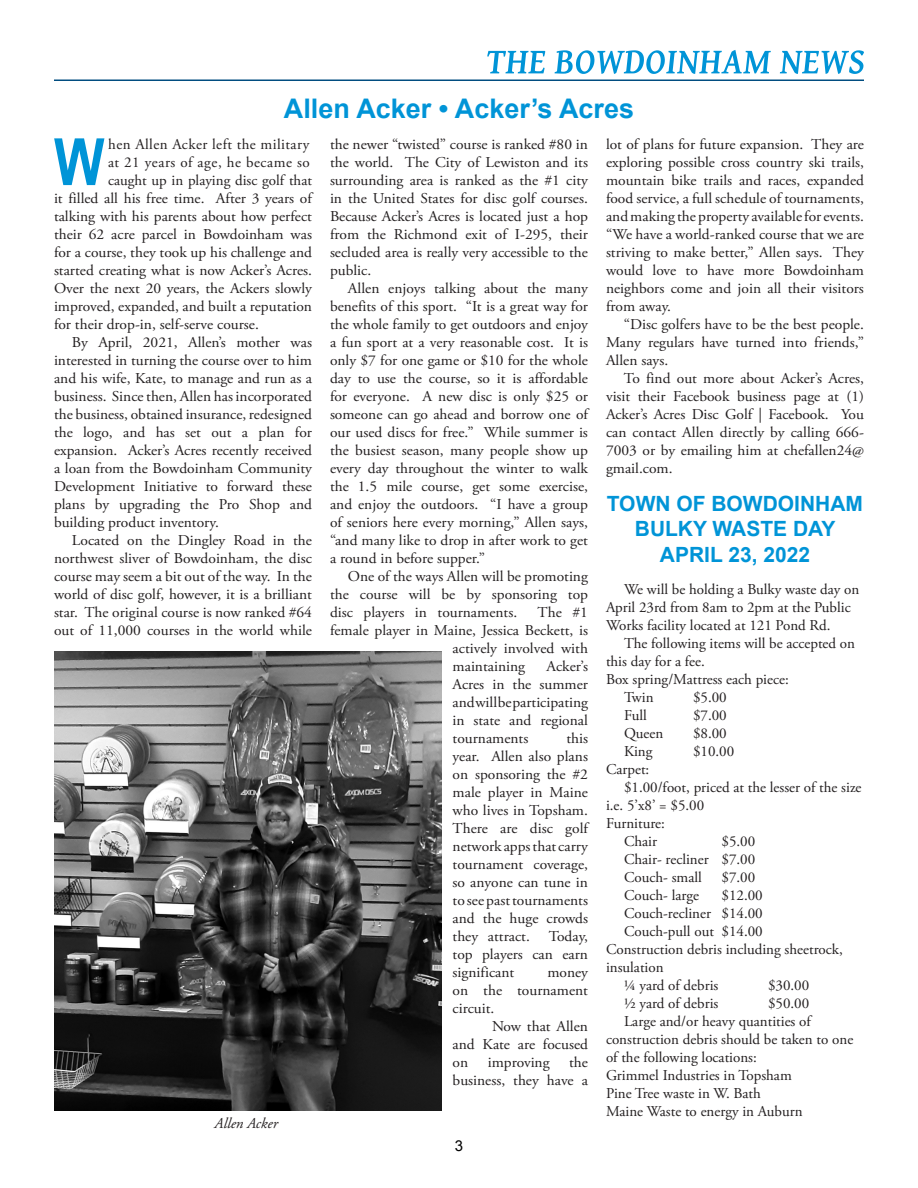
<style>
.page{position:relative;width:918px;height:1188px;background:#fff}
.page>*{position:absolute;margin:0;border:0;box-sizing:border-box;transform-origin:0 0}
.Bowdoinham_Text{font:700 65.25px "Arial Narrow";color:#0094d7}
.Bowdoinham_Headline{font:700 27px "Arial";color:#0094d7}
.Bowdoinham_Headline-2{font:700 21px/25.2px "Arial";color:#0094d7;text-align:center}
.Bowdoinham_Text-2{font:15px/18px "Adobe Garamond Pro";color:#231f20;text-align:justify}
.Bowdoinham_Text-3{font:15px "Adobe Garamond Pro";letter-spacing:.03em;color:#231f20}
.Bowdoinham_Text-4{font:15px "Adobe Garamond Pro";letter-spacing:.04em;color:#231f20}
.Bowdoinham_Cutline{font:italic 15px "Adobe Garamond Pro";color:#231f20}
.t1{font:15px "Arial";color:#000}
</style>
<div class="page">
<svg style="left:487px;top:51px;width:58px;height:22px"></svg>
<svg style="left:555px;top:50px;width:216px;height:24px"></svg>
<svg style="left:780px;top:50px;width:84px;height:24px"></svg>
<hr style="left:54px;top:80px;width:810px;height:1px;background:#014d80">
<img style="left:54px;top:651px;width:388px;height:459px">
<p class="Bowdoinham_Headline" style="left:284px;top:90px;width:352px">Allen Acker • Acker’s Acres</p>
<p class="Bowdoinham_Text" style="left:54px;top:113px;width:52px">W</p>
<p class="Bowdoinham_Text-3" style="left:108px;top:135px;width:203px">hen Allen Acker left the military</p>
<p class="Bowdoinham_Text-4" style="left:108px;top:153px;width:203px">at 21 years of age, he became so</p>
<p class="Bowdoinham_Text-2" style="left:54px;top:172px;width:260px;text-indent:54px">caught up in playing disc golf that it filled all his free time. After 3 years of talking with his parents about how perfect their 62 acre parcel in Bowdoinham was for a course, they took up his challenge and started creating what is now Acker’s Acres.<br>Over the next 20 years, the Ackers slowly improved, expanded, and built a reputation for their drop-in, self-serve course.</p>
<p class="Bowdoinham_Text-2" style="left:54px;top:334px;width:260px;text-indent:18px">By April, 2021, Allen’s mother was interested in turning the course over to him and his wife, Kate, to manage and run as a business. Since then, Allen has incorporated the business, obtained insurance, redesigned the logo, and has set out a plan for expansion. Acker’s Acres recently received a loan from the Bowdoinham Community Development Initiative to forward these plans by upgrading the Pro Shop and building product inventory.</p>
<p class="Bowdoinham_Text-2" style="left:54px;top:532px;width:259px;text-indent:18px">Located on the Dingley Road in the northwest sliver of Bowdoinham, the disc course may seem a bit out of the way. In the world of disc golf, however, it is a brilliant star. The original course is now ranked #64 out of 11,000 courses in the world while</p>
<p class="Bowdoinham_Cutline" style="left:215px;top:1115px;width:65px">Allen Acker</p>
<p class="Bowdoinham_Text-2" style="left:330px;top:135px;width:260px">the newer “twisted” course is ranked #80 in the world. The City of Lewiston and its surrounding area is ranked as the #1 city in the United States for disc golf courses.<br>Because Acker’s Acres is located just a hop from the Richmond exit of I-295, their secluded area is really very accessible to the public.</p>
<p class="Bowdoinham_Text-2" style="left:330px;top:279px;width:260px;text-indent:18px">Allen enjoys talking about the many benefits of this sport. “It is a great way for the whole family to get outdoors and enjoy a fun sport at a very reasonable cost. It is only $7 for one game or $10 for the whole day to use the course, so it is affordable for everyone. A new disc is only $25 or someone can go ahead and borrow one of our used discs for free.” While summer is the busiest season, many people show up every day throughout the winter to walk the 1.5 mile course, get some exercise, and enjoy the outdoors. “I have a group of seniors here every morning,” Allen says, “and many like to drop in after work to get a round in before supper.”</p>
<p class="Bowdoinham_Text-2" style="left:330px;top:567px;width:260px;text-indent:18px">One of the ways Allen will be promoting the course will be by sponsoring top disc players in tournaments.</p>
<p class="Bowdoinham_Text-2" style="left:538px;top:603px;width:52px">The #1</p>
<p class="Bowdoinham_Text-2" style="left:330px;top:621px;width:260px">female player in Maine, Jessica Beckett, is</p>
<p class="Bowdoinham_Text-2" style="left:453px;top:639px;width:137px">actively involved with</p>
<p class="Bowdoinham_Text-2" style="left:453px;top:657px;width:74px">maintaining</p>
<p class="Bowdoinham_Text-2" style="left:453px;top:657px;width:137px;text-indent:94px">Acker’s Acres in the summer and will be participating in state and regional tournaments</p>
<p class="Bowdoinham_Text-2" style="left:453px;top:729px;width:137px;text-indent:114px">this year. Allen also plans on sponsoring the #2 male player in Maine who lives in Topsham.<br>There are disc golf network apps that carry tournament coverage, so anyone can tune in to see past tournaments and the huge crowds they attract.</p>
<p class="Bowdoinham_Text-2" style="left:453px;top:927px;width:137px;text-indent:96px">Today, top players can earn significant</p>
<p class="Bowdoinham_Text-2" style="left:453px;top:963px;width:137px;text-indent:95px">money on the tournament circuit.</p>
<p class="Bowdoinham_Text-2" style="left:453px;top:1017px;width:137px;text-indent:39px">Now that Allen and Kate are focused on</p>
<p class="Bowdoinham_Text-2" style="left:453px;top:1053px;width:137px;text-align:right">the<br>business, they have a</p>
<p class="Bowdoinham_Text-2" style="left:488px;top:1053px;width:63px">improving</p>
<p class="t1" style="left:455px;top:1136px;width:10px">3</p>
<p class="Bowdoinham_Text-2" style="left:606px;top:135px;width:260px">lot of plans for future expansion. They are exploring possible cross country ski trails, mountain bike trails and races, expanded food service, a full schedule of tournaments, and making the property available for events. “We have a world-ranked course that we are striving to make better,” Allen says. They would love to have more Bowdoinham neighbors come and join all their visitors from away.</p>
<p class="Bowdoinham_Text-2" style="left:606px;top:315px;width:259px;text-indent:18px">“Disc golfers have to be the best people.<br>Many regulars have turned into friends,” Allen says.</p>
<p class="Bowdoinham_Text-2" style="left:606px;top:369px;width:260px;text-indent:18px">To find out more about Acker’s Acres, visit their Facebook business page at (1)<br>Acker’s Acres Disc Golf | Facebook. You can contact Allen directly by calling 666- 7003 or by emailing him at chefallen24@ gmail.com.</p>
<p class="Bowdoinham_Headline-2" style="left:607px;top:492px;width:258px">TOWN OF BOWDOINHAM</p>
<p class="Bowdoinham_Headline-2" style="left:635px;top:517px;width:202px">BULKY WASTE DAY<br>APRIL 23, 2022</p>
<p class="Bowdoinham_Text-2" style="left:606px;top:581px;width:255px;text-align:left;text-indent:18px">We will be holding a Bulky waste day on<br>April 23rd from 8am to 2pm at the Public<br>Works facility located at 121 Pond Rd.</p>
<p class="Bowdoinham_Text-2" style="left:606px;top:635px;width:251px;text-indent:18px">The following items will be accepted on this day for a fee.</p>
<p class="Bowdoinham_Text-2" style="left:606px;top:671px;width:184px">Box spring/Mattress each piece:</p>
<p class="Bowdoinham_Text-2" style="left:624px;top:689px;width:31px">Twin</p>
<p class="Bowdoinham_Text-2" style="left:693px;top:689px;width:35px">$5.00</p>
<p class="Bowdoinham_Text-2" style="left:624px;top:707px;width:24px">Full</p>
<p class="Bowdoinham_Text-2" style="left:693px;top:707px;width:35px">$7.00</p>
<p class="Bowdoinham_Text-2" style="left:624px;top:725px;width:41px">Queen</p>
<p class="Bowdoinham_Text-2" style="left:693px;top:725px;width:35px">$8.00</p>
<p class="Bowdoinham_Text-2" style="left:624px;top:743px;width:30px">King</p>
<p class="Bowdoinham_Text-2" style="left:693px;top:743px;width:43px">$10.00</p>
<p class="Bowdoinham_Text-2" style="left:606px;top:761px;width:45px">Carpet:</p>
<p class="Bowdoinham_Text-2" style="left:606px;top:779px;width:257px;text-indent:18px">$1.00/foot, priced at the lesser of the size i.e. 5’x8’ = $5.00</p>
<p class="Bowdoinham_Text-2" style="left:606px;top:815px;width:60px">Furniture:</p>
<p class="Bowdoinham_Text-2" style="left:624px;top:833px;width:35px">Chair</p>
<p class="Bowdoinham_Text-2" style="left:722px;top:833px;width:35px">$5.00</p>
<p class="Bowdoinham_Text-2" style="left:624px;top:851px;width:133px">Chair- recliner $7.00</p>
<p class="Bowdoinham_Text-2" style="left:624px;top:869px;width:79px">Couch- small</p>
<p class="Bowdoinham_Text-2" style="left:722px;top:869px;width:35px">$7.00</p>
<p class="Bowdoinham_Text-2" style="left:624px;top:887px;width:77px">Couch- large</p>
<p class="Bowdoinham_Text-2" style="left:722px;top:887px;width:43px">$12.00</p>
<p class="Bowdoinham_Text-2" style="left:624px;top:905px;width:140px">Couch-recliner $14.00</p>
<p class="Bowdoinham_Text-2" style="left:624px;top:923px;width:140px">Couch-pull out $14.00</p>
<p class="Bowdoinham_Text-2" style="left:606px;top:941px;width:238px">Construction debris including sheetrock, insulation</p>
<p class="Bowdoinham_Text-2" style="left:624px;top:977px;width:96px">¼ yard of debris</p>
<p class="Bowdoinham_Text-2" style="left:768px;top:977px;width:43px">$30.00</p>
<p class="Bowdoinham_Text-2" style="left:624px;top:995px;width:96px">½ yard of debris</p>
<p class="Bowdoinham_Text-2" style="left:768px;top:995px;width:43px">$50.00</p>
<p class="Bowdoinham_Text-2" style="left:606px;top:1013px;width:249px;text-align:left;text-indent:18px">Large and/or heavy quantities of construction debris should be taken to one of the following locations:</p>
<p class="Bowdoinham_Text-2" style="left:606px;top:1067px;width:187px">Grimmel Industries in Topsham</p>
<p class="Bowdoinham_Text-2" style="left:606px;top:1085px;width:156px">Pine Tree waste in W. Bath</p>
<p class="Bowdoinham_Text-2" style="left:606px;top:1103px;width:198px">Maine Waste to energy in Auburn</p>
</div>
